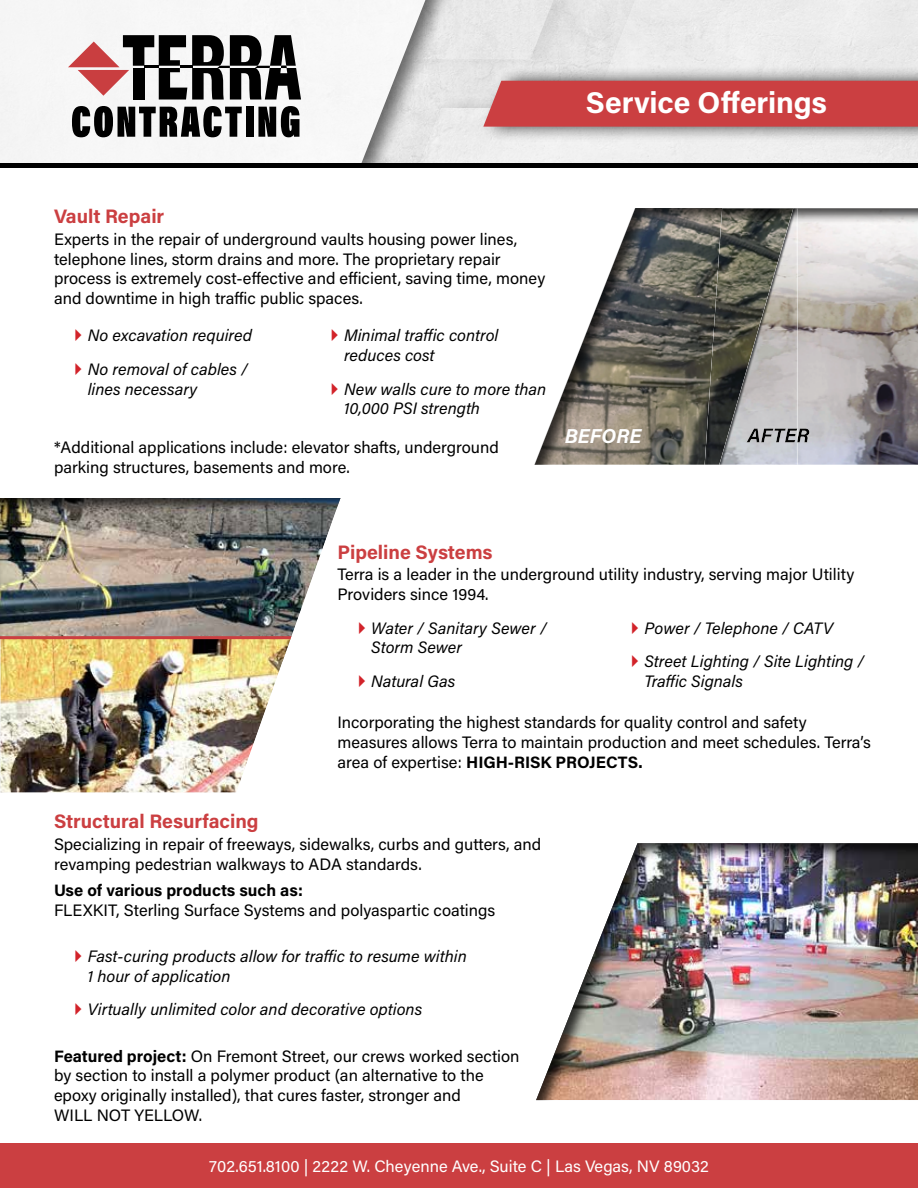
<style>
.page{position:relative;width:918px;height:1188px;background:#fff}
.page>*{position:absolute;margin:0;border:0;box-sizing:border-box;transform-origin:0 0}
.t1{font:700 30px "Acumin Pro";letter-spacing:-.005em;color:#fff}
.t2{font:italic 700 20.25px "Acumin Pro";color:#fff}
.t3{font:700 19.5px "Acumin Pro";color:#cb3f41}
.t4{font:16.5px/19.8px "Acumin Pro";color:#000}
.t5{font:italic 16.5px/19.8px "Acumin Pro";color:#000}
.t6{font:16.5px "Acumin Pro";color:#fff}
.t7{font:700 16.5px "Acumin Pro";color:#000}
.s1{font-weight:700}
</style>
<div class="page">
<div style="left:0;top:1144px;width:918px;height:44px;background:#cb3f41"></div>
<div style="left:0;top:496px;width:342px;height:298px;background:#000;opacity:.75"></div>
<div style="left:531px;top:206px;width:387px;height:262px;background:#000;opacity:.75"></div>
<div style="left:534px;top:842px;width:384px;height:259px;background:#000;opacity:.75"></div>
<div style="left:0;top:163px;width:918px;height:5px;background:#000"></div>
<svg style="left:0;top:0;width:918px;height:163px"></svg>
<h1 class="t1" style="left:586px;top:81px;width:243px">Service Offerings</h1>
<p class="t3" style="left:54px;top:203px;width:112px">Vault Repair</p>
<p class="t4" style="left:54px;top:228px;width:493px">Experts in the repair of underground vaults housing power lines, telephone lines, storm drains and more. The proprietary repair process is extremely cost-effective and efficient, saving time, money and downtime in high traffic public spaces.</p>
<p class="t5" style="left:88px;top:318px;width:166px;line-height:33.3px">No excavation required<br>No removal of cables /</p>
<p class="t5" style="left:88px;top:378px;width:111px">lines necessary</p>
<p class="t5" style="left:344px;top:325px;width:156px">Minimal traffic control reduces cost</p>
<p class="t5" style="left:344px;top:378px;width:204px">New walls cure to more than<br>10,000 PSI strength</p>
<p class="t4" style="left:54px;top:437px;width:446px">*Additional applications include: elevator shafts, underground parking structures, basements and more.</p>
<p class="t2" style="left:565px;top:422px;width:78px">BEFORE</p>
<p class="t3" style="left:338px;top:538px;width:157px">Pipeline Systems</p>
<p class="t4" style="left:338px;top:564px;width:518px">Terra is a leader in the underground utility industry, serving major Utility<br>Providers since 1994.</p>
<p class="t5" style="left:371px;top:617px;width:177px">Water / Sanitary Sewer /<br>Storm Sewer</p>
<p class="t5" style="left:371px;top:670px;width:85px">Natural Gas</p>
<p class="t5" style="left:644px;top:611px;width:222px;line-height:33.3px">Power / Telephone / CATV<br>Street Lighting / Site Lighting /</p>
<p class="t5" style="left:644px;top:670px;width:100px">Traffic Signals</p>
<p class="t4" style="left:338px;top:712px;width:535px">Incorporating the highest standards for quality control and safety measures allows Terra to maintain production and meet schedules. Terra’s area of expertise: <span class="s1">HIGH-RISK PROJECTS.</span></p>
<p class="t3" style="left:54px;top:808px;width:206px">Structural Resurfacing</p>
<p class="t4" style="left:54px;top:833px;width:489px">Specializing in repair of freeways, sidewalks, curbs and gutters, and revamping pedestrian walkways to ADA standards.</p>
<p class="t7" style="left:54px;top:879px;width:251px">Use of various products such as:</p>
<p class="t4" style="left:54px;top:900px;width:443px">FLEXKIT, Sterling Surface Systems and polyaspartic coatings</p>
<p class="t5" style="left:88px;top:946px;width:381px">Fast-curing products allow for traffic to resume within<br>1 hour of application</p>
<p class="t5" style="left:88px;top:999px;width:336px">Virtually unlimited color and decorative options</p>
<p class="t4" style="left:54px;top:1045px;width:467px"><span class="s1">Featured project:</span> On Fremont Street, our crews worked section by section to install a polymer product (an alternative to the epoxy originally installed), that cures faster, stronger and<br>WILL NOT YELLOW.</p>
<p class="t6" style="left:209px;top:1155px;width:501px">702.651.8100 | 2222 W. Cheyenne Ave., Suite C | Las Vegas, NV 89032</p>
</div>
